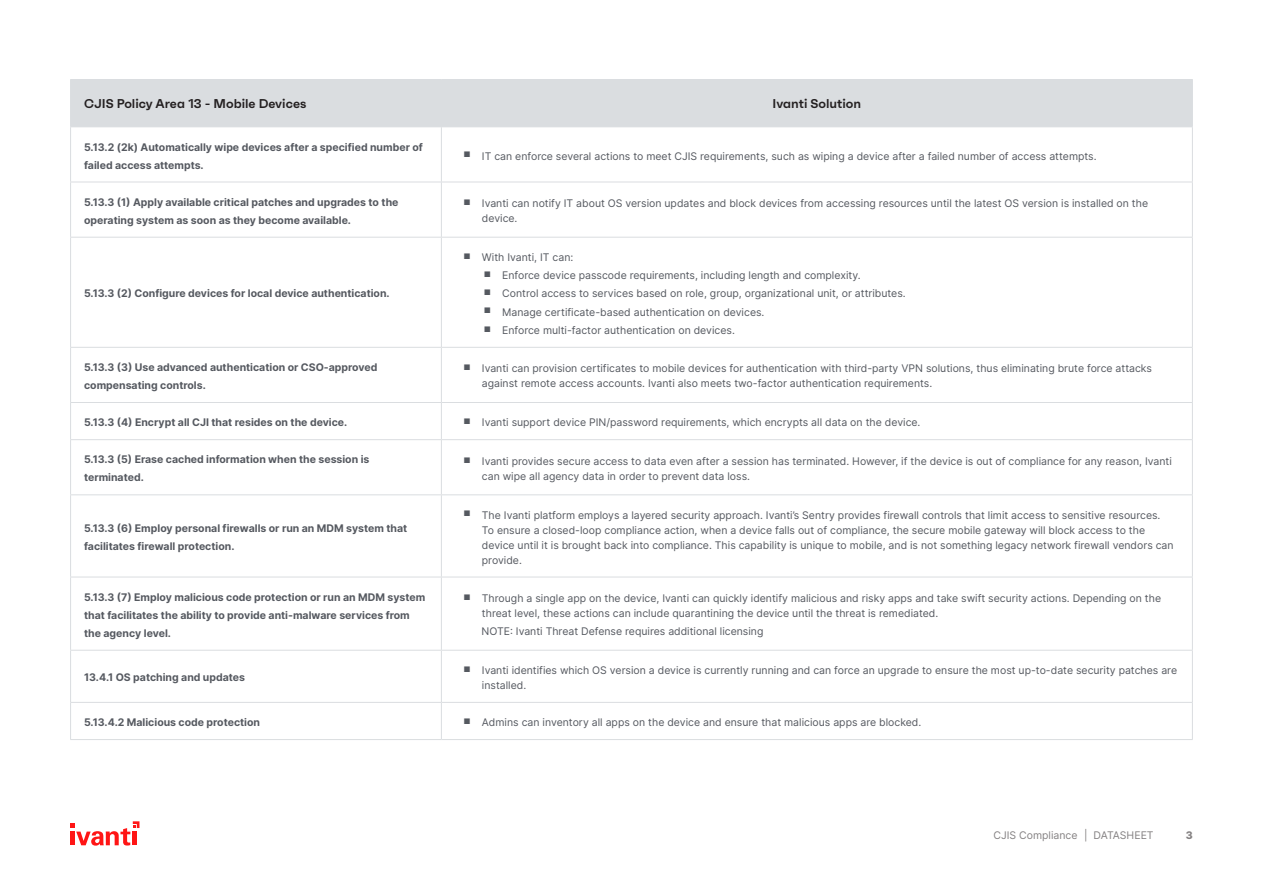
<style>
.page{position:relative;width:1263px;height:893px;background:#fff}
.page>*{position:absolute;margin:0;border:0;box-sizing:border-box;transform-origin:0 0}
.Heading_3{font:600 12.75px "Faktum";color:#231f20}
.Bullets_1{font:10.5px/15px "Inter";color:#555960}
.t1{font:700 10.5px/18px "Inter";color:#555960}
.t2{font:10.5px "Inter";color:#848182}
.t3{font:800 10.5px "Inter";color:#848182}
</style>
<div class="page">
<svg style="left:70px;top:821px;width:69px;height:25px"></svg>
<div style="left:71px;top:80px;width:1121px;height:46px;background:#dadde0"></div>
<hr style="left:70px;top:79px;width:371px;height:1px;background:#dadde0">
<hr style="left:70px;top:80px;width:1px;height:46px;background:#dadde0">
<hr style="left:441px;top:79px;width:752px;height:1px;background:#dadde0">
<hr style="left:441px;top:80px;width:1px;height:46px;background:#dadde0">
<hr style="left:1192px;top:80px;width:1px;height:46px;background:#dadde0">
<hr style="left:70px;top:126px;width:371px;height:1px;background:#dadde0">
<hr style="left:70px;top:127px;width:1px;height:55px;background:#dadde0">
<hr style="left:441px;top:126px;width:752px;height:1px;background:#dadde0">
<hr style="left:441px;top:127px;width:1px;height:55px;background:#dadde0">
<hr style="left:1192px;top:127px;width:1px;height:55px;background:#dadde0">
<hr style="left:70px;top:182px;width:371px;height:1px;background:#dadde0">
<hr style="left:70px;top:182px;width:1px;height:55px;background:#dadde0">
<hr style="left:441px;top:182px;width:752px;height:1px;background:#dadde0">
<hr style="left:441px;top:182px;width:1px;height:55px;background:#dadde0">
<hr style="left:1192px;top:182px;width:1px;height:55px;background:#dadde0">
<hr style="left:70px;top:237px;width:371px;height:1px;background:#dadde0">
<hr style="left:70px;top:238px;width:1px;height:109px;background:#dadde0">
<hr style="left:441px;top:237px;width:752px;height:1px;background:#dadde0">
<hr style="left:441px;top:238px;width:1px;height:109px;background:#dadde0">
<hr style="left:1192px;top:238px;width:1px;height:109px;background:#dadde0">
<hr style="left:70px;top:347px;width:371px;height:1px;background:#dadde0">
<hr style="left:70px;top:348px;width:1px;height:54px;background:#dadde0">
<hr style="left:441px;top:348px;width:1px;height:54px;background:#dadde0">
<hr style="left:1192px;top:348px;width:1px;height:54px;background:#dadde0">
<hr style="left:70px;top:403px;width:1px;height:36px;background:#dadde0">
<hr style="left:441px;top:403px;width:1px;height:36px;background:#dadde0">
<hr style="left:1192px;top:403px;width:1px;height:36px;background:#dadde0">
<hr style="left:70px;top:439px;width:371px;height:1px;background:#dadde0">
<hr style="left:70px;top:440px;width:1px;height:54px;background:#dadde0">
<hr style="left:441px;top:439px;width:752px;height:1px;background:#dadde0">
<hr style="left:441px;top:440px;width:1px;height:54px;background:#dadde0">
<hr style="left:1192px;top:440px;width:1px;height:54px;background:#dadde0">
<hr style="left:70px;top:495px;width:1px;height:82px;background:#dadde0">
<hr style="left:441px;top:495px;width:1px;height:82px;background:#dadde0">
<hr style="left:1192px;top:495px;width:1px;height:82px;background:#dadde0">
<hr style="left:70px;top:577px;width:1px;height:73px;background:#dadde0">
<hr style="left:441px;top:577px;width:1px;height:73px;background:#dadde0">
<hr style="left:1192px;top:577px;width:1px;height:73px;background:#dadde0">
<hr style="left:70px;top:651px;width:1px;height:51px;background:#dadde0">
<hr style="left:441px;top:651px;width:1px;height:51px;background:#dadde0">
<hr style="left:1192px;top:651px;width:1px;height:51px;background:#dadde0">
<hr style="left:70px;top:703px;width:1px;height:36px;background:#dadde0">
<hr style="left:441px;top:703px;width:1px;height:36px;background:#dadde0">
<hr style="left:1192px;top:703px;width:1px;height:36px;background:#dadde0">
<hr style="left:441px;top:347px;width:752px;height:1px;background:#dadde0">
<hr style="left:70px;top:402px;width:371px;height:1px;background:#dadde0">
<hr style="left:441px;top:402px;width:752px;height:1px;background:#dadde0">
<hr style="left:70px;top:494px;width:371px;height:1px;background:#dadde0">
<hr style="left:441px;top:494px;width:752px;height:1px;background:#dadde0">
<hr style="left:70px;top:577px;width:371px;height:1px;background:#dadde0">
<hr style="left:441px;top:577px;width:752px;height:1px;background:#dadde0">
<hr style="left:70px;top:650px;width:371px;height:1px;background:#dadde0">
<hr style="left:441px;top:650px;width:752px;height:1px;background:#dadde0">
<hr style="left:70px;top:702px;width:371px;height:1px;background:#dadde0">
<hr style="left:441px;top:702px;width:752px;height:1px;background:#dadde0">
<hr style="left:70px;top:739px;width:371px;height:1px;background:#dadde0">
<hr style="left:441px;top:739px;width:752px;height:1px;background:#dadde0">
<p class="Heading_3" style="left:84px;top:96px;width:224px">CJIS Policy Area 13 - Mobile Devices</p>
<p class="Heading_3" style="left:773px;top:96px;width:90px">Ivanti Solution</p>
<p class="t1" style="left:84px;top:137px;width:340px">5.13.2 (2k) Automatically wipe devices after a specified number of failed access attempts.</p>
<p class="Bullets_1" style="left:463px;top:148px;width:635px"><sup>■</sup> IT can enforce several actions to meet CJIS requirements, such as wiping a device after a failed number of access attempts.</p>
<p class="t1" style="left:84px;top:193px;width:316px">5.13.3 (1) Apply available critical patches and upgrades to the operating system as soon as they become available.</p>
<p class="Bullets_1" style="left:482px;top:196px;width:668px;text-indent:-18px"><sup>■</sup> Ivanti can notify IT about OS version updates and block devices from accessing resources until the latest OS version is installed on the device.</p>
<p class="t1" style="left:84px;top:284px;width:307px">5.13.3 (2) Configure devices for local device authentication.</p>
<p class="Bullets_1" style="left:463px;top:249px;width:111px"><sup>■</sup> With Ivanti, IT can:</p>
<p class="Bullets_1" style="left:484px;top:268px;width:378px"><sup>■</sup> Enforce device passcode requirements, including length and complexity.</p>
<p class="Bullets_1" style="left:484px;top:286px;width:423px"><sup>■</sup> Control access to services based on role, group, organizational unit, or attributes.</p>
<p class="Bullets_1" style="left:484px;top:304px;width:282px"><sup>■</sup> Manage certificate-based authentication on devices.</p>
<p class="Bullets_1" style="left:484px;top:322px;width:253px"><sup>■</sup> Enforce multi-factor authentication on devices.</p>
<p class="t1" style="left:84px;top:358px;width:295px">5.13.3 (3) Use advanced authentication or CSO-approved compensating controls.</p>
<p class="Bullets_1" style="left:482px;top:361px;width:672px;text-indent:-18px"><sup>■</sup> Ivanti can provision certificates to mobile devices for authentication with third-party VPN solutions, thus eliminating brute force attacks against remote access accounts. Ivanti also meets two-factor authentication requirements.</p>
<p class="t1" style="left:84px;top:413px;width:265px">5.13.3 (4) Encrypt all CJI that resides on the device.</p>
<p class="Bullets_1" style="left:463px;top:415px;width:458px"><sup>■</sup> Ivanti support device PIN/password requirements, which encrypts all data on the device.</p>
<p class="t1" style="left:84px;top:450px;width:287px">5.13.3 (5) Erase cached information when the session is terminated.</p>
<p class="Bullets_1" style="left:482px;top:453px;width:691px;text-indent:-18px"><sup>■</sup> Ivanti provides secure access to data even after a session has terminated. However, if the device is out of compliance for any reason, Ivanti can wipe all agency data in order to prevent data loss.</p>
<p class="t1" style="left:84px;top:519px;width:325px">5.13.3 (6) Employ personal firewalls or run an MDM system that facilitates firewall protection.</p>
<p class="Bullets_1" style="left:482px;top:507px;width:693px;text-indent:-18px"><sup>■</sup> The Ivanti platform employs a layered security approach. Ivanti’s Sentry provides firewall controls that limit access to sensitive resources.<br>To ensure a closed-loop compliance action, when a device falls out of compliance, the secure mobile gateway will block access to the device until it is brought back into compliance. This capability is unique to mobile, and is not something legacy network firewall vendors can provide.</p>
<p class="t1" style="left:84px;top:588px;width:343px">5.13.3 (7) Employ malicious code protection or run an MDM system that facilitates the ability to provide anti-malware services from the agency level.</p>
<p class="Bullets_1" style="left:482px;top:590px;width:681px;text-indent:-18px"><sup>■</sup> Through a single app on the device, Ivanti can quickly identify malicious and risky apps and take swift security actions. Depending on the threat level, these actions can include quarantining the device until the threat is remediated.</p>
<p class="Bullets_1" style="left:481px;top:624px;width:284px">NOTE: Ivanti Threat Defense requires additional licensing</p>
<p class="t1" style="left:84px;top:668px;width:163px">13.4.1 OS patching and updates</p>
<p class="Bullets_1" style="left:482px;top:662px;width:697px;text-indent:-18px"><sup>■</sup> Ivanti identifies which OS version a device is currently running and can force an upgrade to ensure the most up-to-date security patches are installed.</p>
<p class="t1" style="left:84px;top:713px;width:178px">5.13.4.2 Malicious code protection</p>
<p class="Bullets_1" style="left:463px;top:714px;width:459px"><sup>■</sup> Admins can inventory all apps on the device and ensure that malicious apps are blocked.</p>
<p class="t2" style="left:993px;top:828px;width:162px">CJIS Compliance | DATASHEET</p>
<p class="t3" style="left:1186px;top:828px;width:9px">3</p>
</div>
